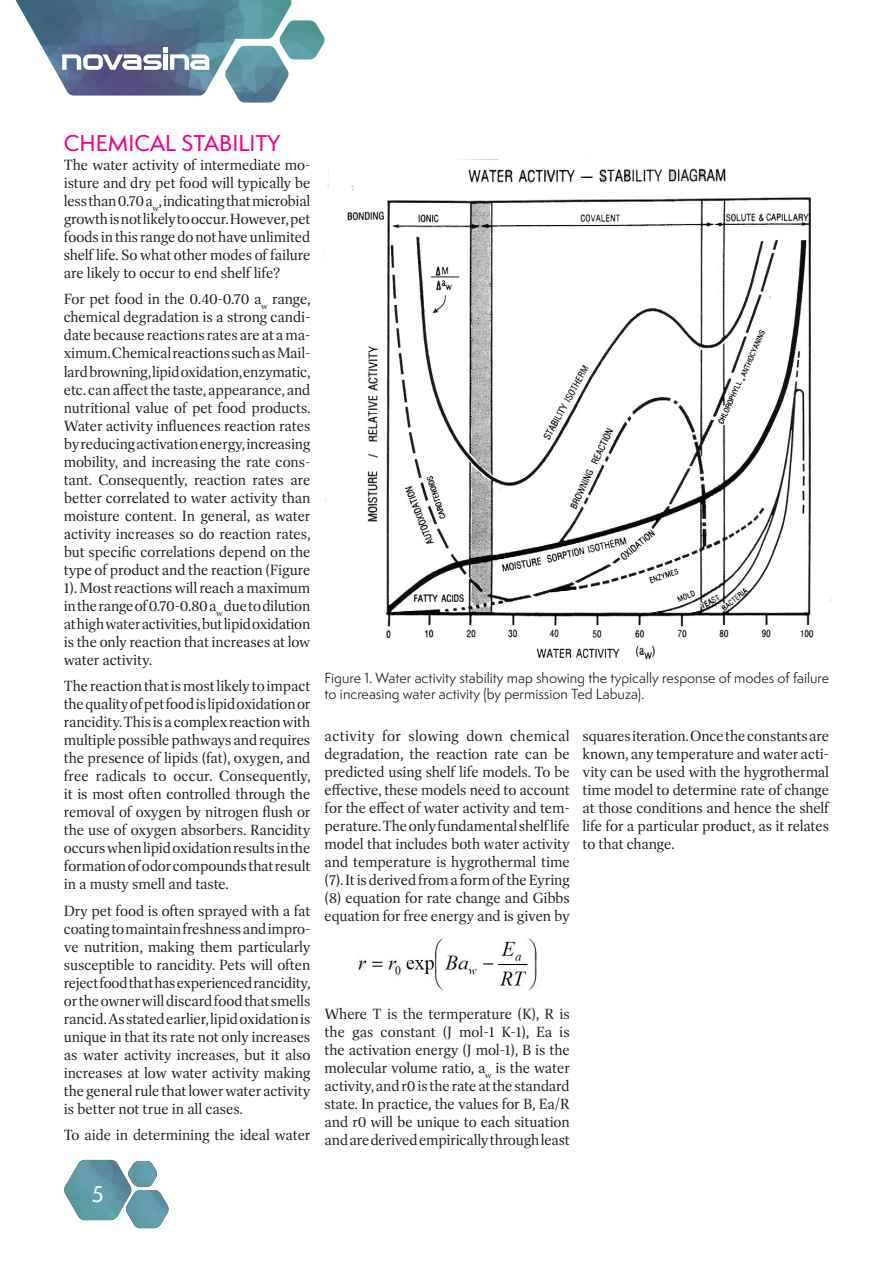
<style>
.page{position:relative;width:893px;height:1263px;background:#fff}
.page>*{position:absolute;margin:0;border:0;box-sizing:border-box;transform-origin:0 0}
.t1{font:500 21px "Semplicita Pro";color:#ed028c}
.t2{font:500 21px "Semplicita Pro";color:#fff}
.t3{font:15px/18px "Dashiell Bright";letter-spacing:-.01em;color:#231f20;text-align:justify}
.t4{font:13.5px/16.2px "Semplicita Pro";color:#231f20}
</style>
<div class="page">
<img style="left:15px;top:0;width:277px;height:96px">
<img style="left:225px;top:46px;width:64px;height:57px">
<img style="left:279px;top:20px;width:46px;height:39px">
<svg style="left:64px;top:1160px;width:105px;height:68px"></svg>
<img style="left:128px;top:1161px;width:29px;height:26px">
<svg style="left:62px;top:47px;width:147px;height:23px"></svg>
<img style="left:325px;top:159px;width:506px;height:501px">
<img style="left:358px;top:937px;width:183px;height:53px">
<h1 class="t1" style="left:64px;top:128px;width:218px">CHEMICAL STABILITY</h1>
<p class="t3" style="left:64px;top:156px;width:248px">The water activity of intermediate mo&shy;isture and dry pet food will typically be less than 0.70 a<sub>w</sub>, indicating that microbial growth is not likely to occur. However, pet foods in this range do not have unlimited shelf life. So what other modes of failure are likely to occur to end shelf life?</p>
<p class="t3" style="left:64px;top:291px;width:249px">For pet food in the 0.40-0.70 a<sub>w</sub> range, chemical degradation is a strong candi&shy;date because reactions rates are at a ma&shy;ximum. Chemical reactions such as Mail&shy;lard browning, lipid oxidation, enzymatic, etc. can affect the taste, appearance, and nutritional value of pet food products.<br>Water activity influences reaction rates by reducing activation energy, increasing mobility, and increasing the rate cons&shy;tant. Consequently, reaction rates are better correlated to water activity than moisture content. In general, as water activity increases so do reaction rates, but specific correlations depend on the type of product and the reaction (Figure 1). Most reactions will reach a maximum in the range of 0.70-0.80 a<sub>w</sub> due to dilution at high water activities, but lipid oxidation is the only reaction that increases at low water activity.</p>
<p class="t3" style="left:64px;top:677px;width:248px">The reaction that is most likely to impact the quality of pet food is lipid oxidation or rancidity. This is a complex reaction with multiple possible pathways and requires the presence of lipids (fat), oxygen, and free radicals to occur. Consequently, it is most often controlled through the removal of oxygen by nitrogen flush or the use of oxygen absorbers. Rancidity occurs when lipid oxidation results in the formation of odor compounds that result in a musty smell and taste.</p>
<p class="t3" style="left:64px;top:902px;width:248px">Dry pet food is often sprayed with a fat coating to maintain freshness and impro&shy;ve nutrition, making them particularly susceptible to rancidity. Pets will often reject food that has experienced rancidity, or the owner will discard food that smells rancid. As stated earlier, lipid oxidation is unique in that its rate not only increases as water activity increases, but it also increases at low water activity making the general rule that lower water activity is better not true in all cases.</p>
<p class="t3" style="left:64px;top:1126px;width:248px">To aide in determining the ideal water</p>
<p class="t4" style="left:325px;top:670px;width:506px">Figure 1. Water activity stability map showing the typically response of modes of failure to increasing water activity (by permission Ted Labuza).</p>
<p class="t3" style="left:325px;top:727px;width:247px">activity for slowing down chemical degradation, the reaction rate can be predicted using shelf life models. To be effective, these models need to account for the effect of water activity and tem&shy;perature. The only fundamental shelf life model that includes both water activity and temperature is hygrothermal time (7). It is derived from a form of the Eyring (8) equation for rate change and Gibbs equation for free energy and is given by</p>
<p class="t3" style="left:583px;top:727px;width:248px">squares iteration. Once the constants are known, any temperature and water acti&shy;vity can be used with the hygrothermal time model to determine rate of change at those conditions and hence the shelf life for a particular product, as it relates to that change.</p>
<p class="t3" style="left:325px;top:1005px;width:247px">Where T is the termperature (K), R is the gas constant (J mol-1 K-1), Ea is the activation energy (J mol-1), B is the molecular volume ratio, a<sub>w</sub> is the water activity, and r0 is the rate at the standard state. In practice, the values for B, Ea/R and r0 will be unique to each situation and are derived empirically through least</p>
<h1 class="t2" style="left:92px;top:1179px;width:13px">5</h1>
</div>
